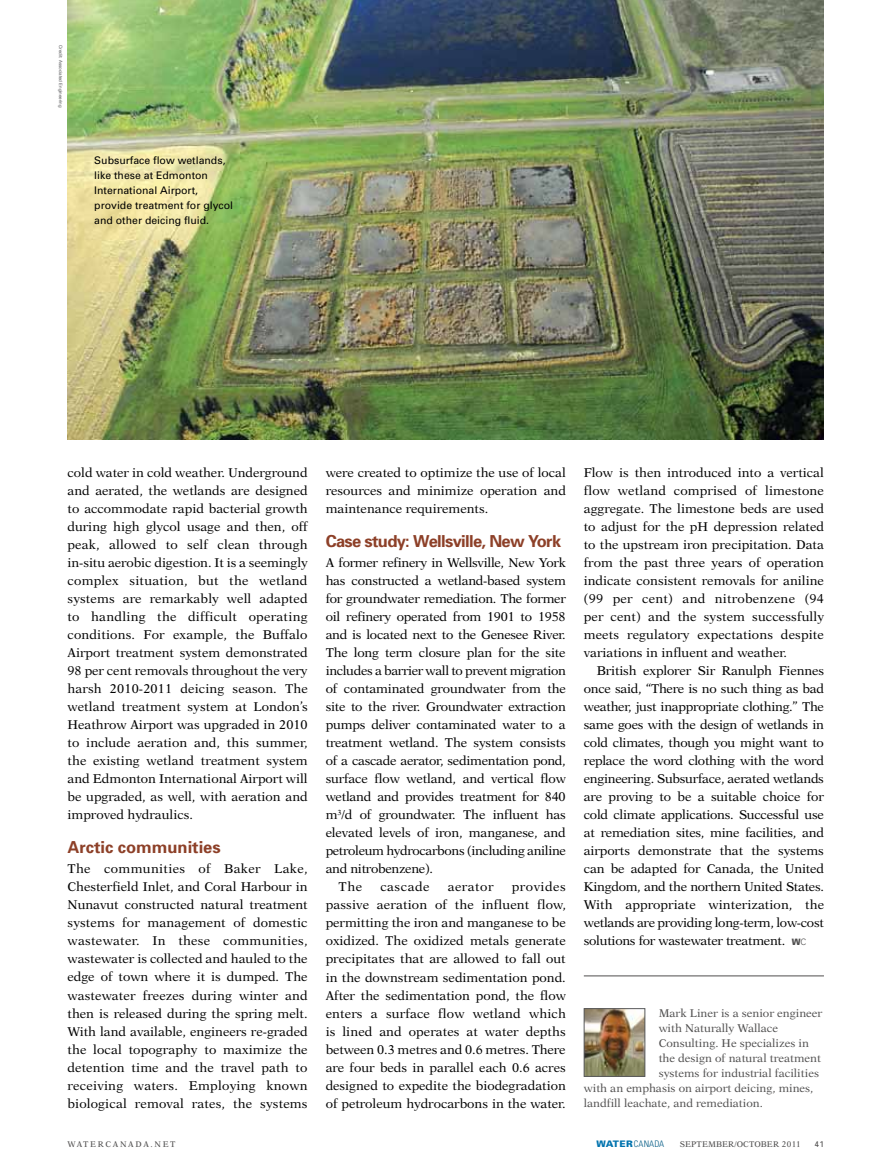
<style>
.page{position:relative;width:878px;height:1175px;background:#fff}
.page>*{position:absolute;margin:0;border:0;box-sizing:border-box;transform-origin:0 0}
.t1{font:700 16.5px "Univers";letter-spacing:-.04em;color:#8d4028}
.t2{font:700 16.5px "Univers";color:#8d4028}
.t3{font:12.75px/18px "New Aster";letter-spacing:-.015em;color:#000;text-align:justify}
.t4{font:12.75px "New Aster";letter-spacing:.04em;color:#000}
.t5{font:11.25px "New Aster";color:#4f4e4e}
.t6{font:10.5px/15px "Univers";color:#000}
.t7{font:300 condensed 9px "Univers";letter-spacing:.01em;color:#005a84}
.t8{font:8.25px "New Aster";letter-spacing:.01em;color:#4f4e4e}
.t9{font:8.25px "New Aster";letter-spacing:.2em;color:#4f4e4e}
.t10{font:8.25px "Univers";color:#4f4e4e}
.t11{font:4.5px "Helvetica Neue";color:#58595b}
.s1{font-family:"Univers";font-weight:900;font-size:8.85px;color:#4f4e4e}
.s2{font-family:"Univers";font-weight:300;font-size:8.85px;color:#4f4e4e}
.s3{font-weight:900;font-stretch:normal;color:#0073ae}
</style>
<div class="page">
<hr style="left:584px;top:975px;width:240px;height:1px;background:#4f4e4e">
<img style="left:586px;top:1010px;width:57px;height:64px">
<div style="left:584px;top:1008px;width:61px;height:68px;border:1px solid #58595b"></div>
<img style="left:68px;top:0;width:755px;height:439px">
<p class="t11" style="left:63px;top:45px;width:64px;rotate:90deg">Credit: Associated Engineering</p>
<p class="t6" style="left:94px;top:153px;width:140px">Subsurface flow wetlands, like these at Edmonton<br>International Airport, provide treatment for glycol and other deicing fluid.</p>
<p class="t3" style="left:68px;top:463px;width:242px">cold water in cold weather. Underground and aerated, the wetlands are designed to accommodate rapid bacterial growth during high glycol usage and then, off peak, allowed to self clean through in-situ aerobic digestion. It is a seemingly complex situation, but the wetland systems are remarkably well adapted to handling the difficult operating conditions. For example, the Buffalo Airport treatment system demonstrated 98 per cent removals throughout the very harsh 2010-2011 deicing season. The wetland treatment system at London’s Heathrow Airport was upgraded in 2010 to include aeration and, this summer, the existing wetland treatment system and Edmonton International Airport will be upgraded, as well, with aeration and improved hydraulics.</p>
<p class="t2" style="left:68px;top:836px;width:155px">Arctic communities</p>
<p class="t3" style="left:68px;top:860px;width:242px">The communities of Baker Lake, Chesterfield Inlet, and Coral Harbour in Nunavut constructed natural treatment systems for management of domestic wastewater. In these communities, wastewater is collected and hauled to the edge of town where it is dumped. The wastewater freezes during winter and then is released during the spring melt.<br>With land available, engineers re-graded the local topography to maximize the detention time and the travel path to receiving waters. Employing known biological removal rates, the systems</p>
<p class="t3" style="left:325px;top:463px;width:242px">were created to optimize the use of local resources and minimize operation and maintenance requirements.</p>
<p class="t1" style="left:326px;top:530px;width:237px">Case study: Wellsville, New York</p>
<p class="t3" style="left:326px;top:554px;width:242px">A former refinery in Wellsville, New York</p>
<p class="t3" style="left:326px;top:572px;width:242px">has constructed a wetland-based system</p>
<p class="t3" style="left:326px;top:590px;width:242px">for groundwater remediation. The former</p>
<p class="t3" style="left:326px;top:608px;width:241px">oil refinery operated from 1901 to 1958</p>
<p class="t3" style="left:326px;top:626px;width:242px">and is located next to the Genesee River.</p>
<p class="t3" style="left:326px;top:644px;width:241px">The long term closure plan for the site</p>
<p class="t3" style="left:326px;top:662px;width:242px">includes a barrier wall to prevent migration</p>
<p class="t3" style="left:326px;top:680px;width:242px">of contaminated groundwater from the</p>
<p class="t3" style="left:326px;top:698px;width:242px">site to the river. Groundwater extraction</p>
<p class="t3" style="left:326px;top:716px;width:241px">pumps deliver contaminated water to a</p>
<p class="t3" style="left:326px;top:734px;width:241px">treatment wetland. The system consists</p>
<p class="t3" style="left:326px;top:752px;width:241px">of a cascade aerator, sedimentation pond,</p>
<p class="t3" style="left:326px;top:770px;width:242px">surface flow wetland, and vertical flow</p>
<p class="t3" style="left:326px;top:788px;width:241px">wetland and provides treatment for 840</p>
<p class="t3" style="left:326px;top:806px;width:242px">m<sup>3</sup>/d of groundwater. The influent has</p>
<p class="t3" style="left:325px;top:824px;width:242px">elevated levels of iron, manganese, and</p>
<p class="t3" style="left:325px;top:842px;width:242px">petroleum hydrocarbons (including aniline</p>
<p class="t3" style="left:325px;top:860px;width:109px">and nitrobenzene).</p>
<p class="t3" style="left:338px;top:878px;width:25px">The</p>
<p class="t4" style="left:380px;top:879px;width:51px">cascade</p>
<p class="t4" style="left:447px;top:879px;width:47px">aerator</p>
<p class="t3" style="left:325px;top:878px;width:242px;text-indent:186px">provides passive aeration of the influent flow, permitting the iron and manganese to be oxidized. The oxidized metals generate precipitates that are allowed to fall out in the downstream sedimentation pond.<br>After the sedimentation pond, the flow enters a surface flow wetland which is lined and operates at water depths between 0.3 metres and 0.6 metres. There are four beds in parallel each 0.6 acres designed to expedite the biodegradation of petroleum hydrocarbons in the water.</p>
<p class="t3" style="left:583px;top:463px;width:242px">Flow is then introduced into a vertical flow wetland comprised of limestone aggregate. The limestone beds are used to adjust for the pH depression related to the upstream iron precipitation. Data from the past three years of operation indicate consistent removals for aniline (99 per cent) and nitrobenzene (94 per cent) and the system successfully meets regulatory expectations despite variations in influent and weather.</p>
<p class="t3" style="left:583px;top:661px;width:242px;text-indent:13px">British explorer Sir Ranulph Fiennes once said, “There is no such thing as bad weather, just inappropriate clothing.” The same goes with the design of wetlands in cold climates, though you might want to replace the word clothing with the word engineering. Subsurface, aerated wetlands are proving to be a suitable choice for cold climate applications. Successful use at remediation sites, mine facilities, and airports demonstrate that the systems can be adapted for Canada, the United Kingdom, and the northern United States.<br>With appropriate winterization, the wetlands are providing long-term, low-cost solutions for wastewater treatment. <span class="s1">W</span><span class="s2">C</span></p>
<p class="t5" style="left:658px;top:1006px;width:165px">Mark Liner is a senior engineer</p>
<p class="t5" style="left:658px;top:1021px;width:121px">with Naturally Wallace</p>
<p class="t5" style="left:658px;top:1036px;width:152px">Consulting. He specializes in</p>
<p class="t5" style="left:658px;top:1051px;width:164px">the design of natural treatment</p>
<p class="t5" style="left:658px;top:1066px;width:162px">systems for industrial facilities</p>
<p class="t5" style="left:584px;top:1081px;width:231px">with an emphasis on airport deicing, mines,</p>
<p class="t5" style="left:584px;top:1096px;width:180px">landfill leachate, and remediation.</p>
<p class="t9" style="left:68px;top:1139px;width:110px">WATERCANADA.NET</p>
<p class="t7" style="left:596px;top:1138px;width:69px"><span class="s3">WATER</span>CANADA</p>
<p class="t8" style="left:680px;top:1139px;width:122px">SEPTEMBER/OCTOBER 2011</p>
<p class="t10" style="left:814px;top:1139px;width:11px">41</p>
</div>
